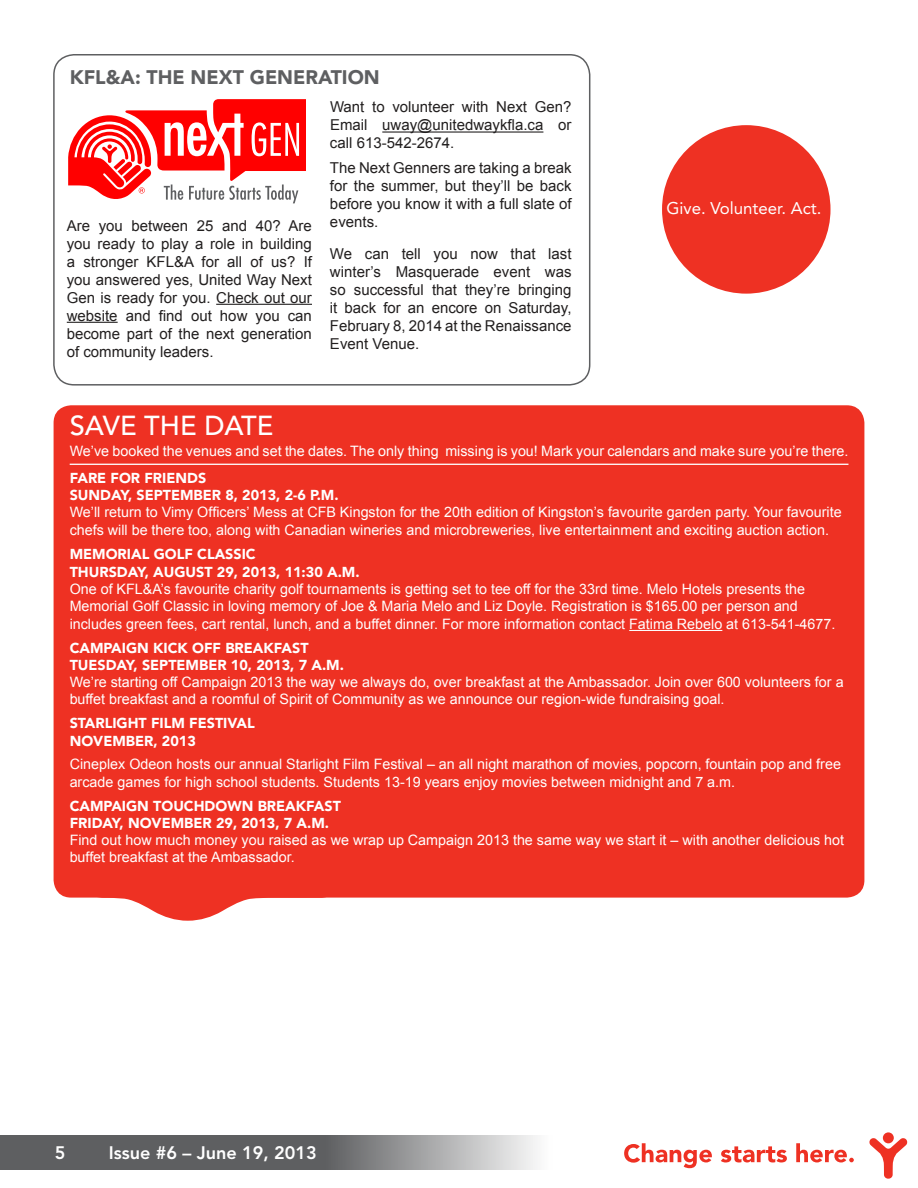
<style>
.page{position:relative;width:918px;height:1188px;background:#fff}
.page>*{position:absolute;margin:0;border:0;box-sizing:border-box;transform-origin:0 0}
.t1{font:500 27.3px "Avenir LT Std";color:#fff}
.t2{font:900 19.5px "Avenir LT Std";color:#5e5f61}
.t3{font:800 18px "Avenir LT Std";color:#fff}
.t4{font:16.8px "Avenir LT Std";color:#fff}
.t5{font:15px/18px "Arial";color:#221f1f;text-align:justify}
.t6{font:14.25px/17.2px "Arial";color:#fff}
.t7{font:900 14.25px/17.2px "Avenir LT Std";color:#fff}
</style>
<div class="page">
<svg style="left:1px;top:1135px;width:536px;height:34px;background:#7b7c7d"></svg>
<svg style="left:869px;top:1138px;width:38px;height:41px"></svg>
<div style="left:883px;top:1132px;width:11px;height:11px;background:#ee3123;border-radius:50%"></div>
<svg style="left:624px;top:1143px;width:88px;height:25px"></svg>
<svg style="left:721px;top:1146px;width:66px;height:16px"></svg>
<svg style="left:796px;top:1143px;width:58px;height:19px"></svg>
<div style="left:54px;top:405px;width:810px;height:493px;background:#ee3123;border-radius:18px"></div>
<hr style="left:70px;top:464px;width:778px;height:1px;background:#fff">
<svg style="left:81px;top:897px;width:256px;height:24px"></svg>
<hr style="left:629px;top:630px;width:93px;height:1px;background:#fff">
<div style="left:53px;top:54px;width:537px;height:332px;border:2px solid #5e5f61;border-radius:20px"></div>
<hr style="left:216px;top:304px;width:96px;height:1px;background:#221f1f">
<hr style="left:67px;top:322px;width:51px;height:1px;background:#221f1f">
<svg style="left:68px;top:99px;width:238px;height:104px"></svg>
<hr style="left:382px;top:131px;width:161px;height:2px;background:#221f1f">
<div style="left:662px;top:125px;width:169px;height:169px;background:#ee3123;border-radius:50%"></div>
<h2 class="t2" style="left:70px;top:70px;width:312px">KFL&amp;A: THE NEXT GENERATION</h2>
<p class="t5" style="left:67px;top:217px;width:247px">Are you between 25 and 40? Are you ready to play a role in building a stronger KFL&amp;A for all of us? If you answered yes, United Way Next Gen is ready for you. Check out our website and find out how you can become part of the next generation of community leaders.</p>
<p class="t5" style="left:330px;top:99px;width:243px">Want to volunteer with Next Gen?<br>Email uway@unitedwaykfla.ca or call 613-542-2674.</p>
<p class="t5" style="left:330px;top:160px;width:243px">The Next Genners are taking a break for the summer, but they’ll be back before you know it with a full slate of events.</p>
<p class="t5" style="left:330px;top:245px;width:243px">We can tell you now that last winter’s Masquerade event was so successful that they’re bringing it back for an encore on Saturday, February 8, 2014 at the Renaissance Event Venue.</p>
<p class="t4" style="left:666px;top:198px;width:157px">Give. Volunteer. Act.</p>
<h1 class="t1" style="left:70px;top:410px;width:205px">SAVE THE DATE</h1>
<p class="t7" style="left:70px;top:470px;width:271px">FARE FOR FRIENDS<br>SUNDAY, SEPTEMBER 8, 2013, 2-6 P.M.</p>
<p class="t6" style="left:70px;top:504px;width:774px">We’ll return to Vimy Officers’ Mess at CFB Kingston for the 20th edition of Kingston’s favourite garden party. Your favourite chefs will be there too, along with Canadian wineries and microbreweries, live entertainment and exciting auction action.</p>
<p class="t7" style="left:70px;top:545px;width:292px;line-height:18px">MEMORIAL GOLF CLASSIC<br>THURSDAY, AUGUST 29, 2013, 11:30 A.M.</p>
<p class="t6" style="left:70px;top:581px;width:767px">One of KFL&amp;A’s favourite charity golf tournaments is getting set to tee off for the 33rd time. Melo Hotels presents the<br>Memorial Golf Classic in loving memory of Joe &amp; Maria Melo and Liz Doyle. Registration is $165.00 per person and includes green fees, cart rental, lunch, and a buffet dinner. For more information contact Fatima Rebelo at 613-541-4677.</p>
<p class="t7" style="left:70px;top:640px;width:276px">CAMPAIGN KICK OFF BREAKFAST<br>TUESDAY, SEPTEMBER 10, 2013, 7 A.M.</p>
<p class="t6" style="left:70px;top:675px;width:775px">We’re starting off Campaign 2013 the way we always do, over breakfast at the Ambassador. Join over 600 volunteers for a buffet breakfast and a roomful of Spirit of Community as we announce our region-wide fundraising goal.</p>
<p class="t7" style="left:70px;top:715px;width:187px">STARLIGHT FILM FESTIVAL<br>NOVEMBER, 2013</p>
<p class="t6" style="left:70px;top:756px;width:773px">Cineplex Odeon hosts our annual Starlight Film Festival – an all night marathon of movies, popcorn, fountain pop and free arcade games for high school students. Students 13-19 years enjoy movies between midnight and 7 a.m.</p>
<p class="t7" style="left:70px;top:798px;width:273px">CAMPAIGN TOUCHDOWN BREAKFAST<br>FRIDAY, NOVEMBER 29, 2013, 7 A.M.</p>
<p class="t6" style="left:70px;top:831px;width:776px">Find out how much money you raised as we wrap up Campaign 2013 the same way we start it – with another delicious hot buffet breakfast at the Ambassador.</p>
<p class="t6" style="left:70px;top:442px;width:780px">We’ve booked the venues and set the dates. The only thing missing is you! Mark your calendars and make sure you’re there.</p>
<p class="t3" style="left:55px;top:1146px;width:12px">5</p>
<p class="t3" style="left:109px;top:1146px;width:209px">Issue #6 – June 19, 2013</p>
</div>
